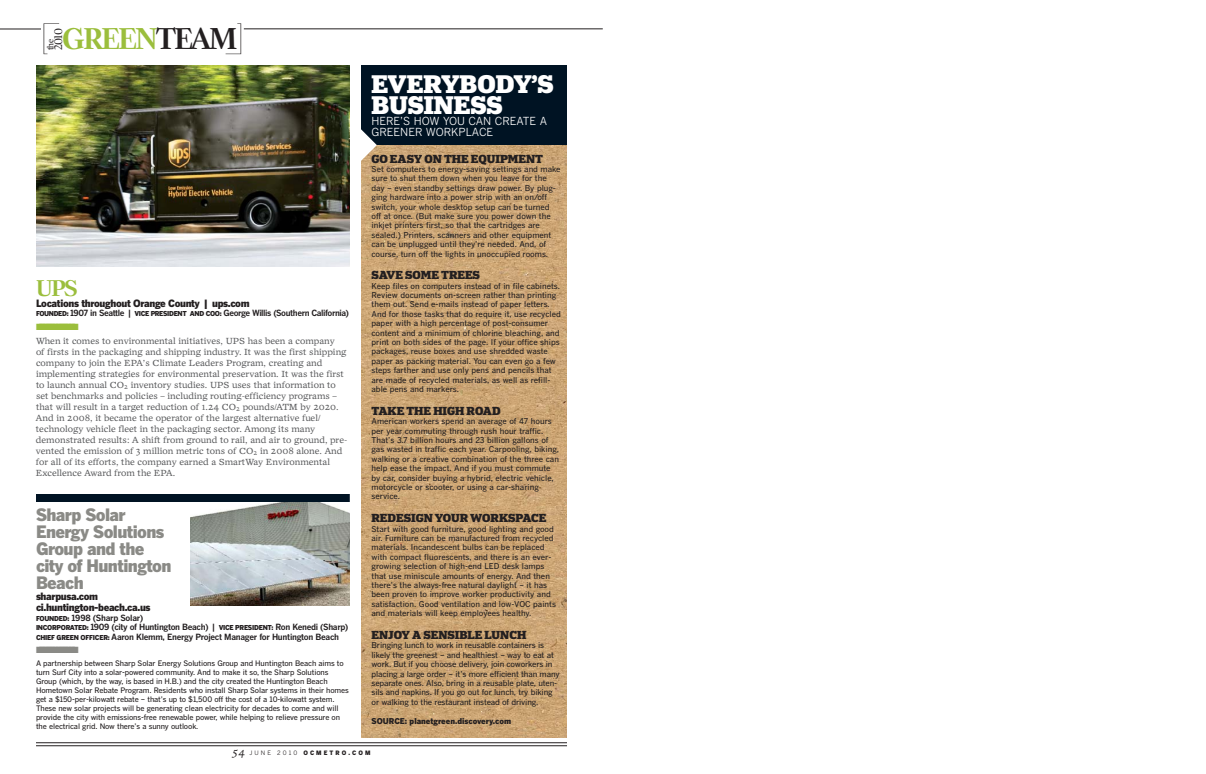
<style>
.page{position:relative;width:1206px;height:774px;background:#fff}
.page>*{position:absolute;margin:0;border:0;box-sizing:border-box;transform-origin:0 0}
.t1{font:600 29px "Zocalo Display";letter-spacing:-.06em;color:#9bbe3c}
.t2{font:900 24px/21px "Popular";color:#fff}
.t3{font:600 22px "Zocalo Display";color:#9bbe3c}
.t4{font:900 17px/17px "Benton Gothic";letter-spacing:-.035em;color:#8a8a86}
.t5{font:11.1px "Zocalo Display";color:#231f20}
.t6{font:900 11px "Popular";color:#231f20}
.t7{font:11px/11px "Benton Gothic";color:#fff}
.t8{font:900 10px/11px "Benton Gothic";letter-spacing:-.035em;color:#231f20}
.t9{font:9px "Zapf Dingbats";color:#9bbe3c}
.t10{font:9px "Zapf Dingbats";color:#8a8a86}
.t11{font:8.6px "Zocalo Display";color:#231f20}
.t12{font:8.5px/11px "Zocalo Text One";color:#58595b}
.t13{font:700 8.5px/9.5px "Benton Gothic";letter-spacing:-.04em;color:#231f20}
.t14{font:500 8px/9.4px "Benton Gothic";color:#231f20}
.t15{font:900 8px "Benton Gothic";color:#231f20}
.t16{font:500 7.5px/9px "Benton Gothic";letter-spacing:-.015em;color:#231f20}
.t17{font:900 6px "Benton Gothic";letter-spacing:.35em;color:#231f20}
.s1{color:#231f20}
.s2{font-weight:900;font-size:6.8px}
.s3{font-family:"Zocalo Text One";font-weight:400;font-style:italic;font-size:10px}
.s4{font-weight:400}
</style>
<div class="page">
<hr style="left:36px;top:746px;width:531px;height:1px;background:#231f20">
<hr style="left:36px;top:742px;width:531px;height:1px;background:#231f20">
<hr style="left:0;top:29px;width:41px;height:1px;background:#231f20">
<hr style="left:244px;top:29px;width:359px;height:1px;background:#231f20">
<svg style="left:226px;top:23px;width:15px;height:31px"></svg>
<svg style="left:44px;top:23px;width:15px;height:31px"></svg>
<img style="left:362px;top:145px;width:205px;height:593px">
<div style="left:362px;top:65px;width:205px;height:80px;background:#001323"></div>
<img style="left:36px;top:65px;width:314px;height:202px">
<img style="left:191px;top:502px;width:159px;height:104px">
<div style="left:36px;top:494px;width:314px;height:8px;background:#001323"></div>
<svg style="left:361px;top:128px;width:16px;height:34px"></svg>
<p class="t11" style="left:47px;top:50px;width:13px;rotate:-90deg">the</p>
<h3 class="t5" style="left:53px;top:50px;width:24px;rotate:-90deg">2010</h3>
<h1 class="t1" style="left:62px;top:28px;width:176px">GREEN<span class="s1">TEAM</span></h1>
<h3 class="t3" style="left:36px;top:279px;width:43px">UPS</h3>
<p class="t8" style="left:36px;top:298px;width:215px">Locations throughout Orange County | ups.com</p>
<p class="t13" style="left:36px;top:309px;width:315px"><span class="s2">FOUNDED:</span> 1907 in Seattle | <span class="s2">VICE PRESIDENT AND COO:</span> George Willis (Southern California)</p>
<p class="t9" style="left:36px;top:322px;width:44px">■■■■■■■■■■■■</p>
<p class="t12" style="left:36px;top:336px;width:313px">When it comes to environmental initiatives, UPS has been a company<br>of firsts in the packaging and shipping industry. It was the first shipping company to join the EPA’s Climate Leaders Program, creating and implementing strategies for environmental preservation. It was the first to launch annual CO<sub>2</sub> inventory studies. UPS uses that information to set benchmarks and policies – including routing-efficiency programs – that will result in a target reduction of 1.24 CO<sub>2</sub> pounds/ATM by 2020.<br>And in 2008, it became the operator of the largest alternative fuel/ technology vehicle fleet in the packaging sector. Among its many demonstrated results: A shift from ground to rail, and air to ground, pre&shy;vented the emission of 3 million metric tons of CO<sub>2</sub> in 2008 alone. And for all of its efforts, the company earned a SmartWay Environmental Excellence Award from the EPA.</p>
<h3 class="t4" style="left:36px;top:508px;width:137px">Sharp Solar<br>Energy Solutions<br>Group and the city of Huntington<br>Beach</h3>
<p class="t8" style="left:36px;top:592px;width:116px">sharpusa.com ci.huntington-beach.ca.us</p>
<p class="t13" style="left:36px;top:614px;width:314px"><span class="s2">FOUNDED:</span> 1998 (Sharp Solar)<br><span class="s2">INCORPORATED:</span> 1909 (city of Huntington Beach) | <span class="s2">VICE PRESIDENT:</span> Ron Kenedi (Sharp)<br><span class="s2">CHIEF GREEN OFFICER:</span> Aaron Klemm, Energy Project Manager for Huntington Beach</p>
<p class="t10" style="left:36px;top:646px;width:44px">■■■■■■■■■■■■</p>
<p class="t16" style="left:36px;top:659px;width:314px">A partnership between Sharp Solar Energy Solutions Group and Huntington Beach aims to turn Surf City into a solar-powered community. And to make it so, the Sharp Solutions Group (which, by the way, is based in H.B.) and the city created the Huntington Beach Hometown Solar Rebate Program. Residents who install Sharp Solar systems in their homes get a $150-per-kilowatt rebate – that’s up to $1,500 off the cost of a 10-kilowatt system.<br>These new solar projects will be generating clean electricity for decades to come and will provide the city with emissions-free renewable power, while helping to relieve pressure on the electrical grid. Now there’s a sunny outlook.</p>
<h2 class="t2" style="left:372px;top:75px;width:184px">EVERYBODY’S<br>BUSINESS</h2>
<h3 class="t7" style="left:372px;top:116px;width:177px">HERE’S HOW YOU CAN CREATE A<br>GREENER WORKPLACE</h3>
<h3 class="t6" style="left:372px;top:154px;width:173px">GO EASY ON THE EQUIPMENT</h3>
<p class="t14" style="left:372px;top:165px;width:191px">Set computers to energy-saving settings and make sure to shut them down when you leave for the day – even standby settings draw power. By plug&shy;ging hardware into a power strip with an on/off switch, your whole desktop setup can be turned off at once. (But make sure you power down the inkjet printers first, so that the cartridges are sealed.) Printers, scanners and other equipment can be unplugged until they’re needed. And, of course, turn off the lights in unoccupied rooms.</p>
<h3 class="t6" style="left:372px;top:271px;width:110px">SAVE SOME TREES</h3>
<p class="t14" style="left:372px;top:282px;width:191px">Keep files on computers instead of in file cabinets.<br>Review documents on-screen rather than printing them out. Send e-mails instead of paper letters.<br>And for those tasks that do require it, use recycled paper with a high percentage of post-consumer content and a minimum of chlorine bleaching, and print on both sides of the page. If your office ships packages, reuse boxes and use shredded waste paper as packing material. You can even go a few steps farther and use only pens and pencils that are made of recycled materials, as well as refill&shy;able pens and markers.</p>
<h3 class="t6" style="left:372px;top:406px;width:131px">TAKE THE HIGH ROAD</h3>
<p class="t14" style="left:372px;top:417px;width:189px">American workers spend an average of 47 hours per year commuting through rush hour traffic.<br>That’s 3.7 billion hours and 23 billion gallons of gas wasted in traffic each year. Carpooling, biking, walking or a creative combination of the three can help ease the impact. And if you must commute by car, consider buying a hybrid, electric vehicle, motorcycle or scooter, or using a car-sharing service.</p>
<h3 class="t6" style="left:372px;top:514px;width:176px">REDESIGN YOUR WORKSPACE</h3>
<p class="t14" style="left:372px;top:525px;width:186px">Start with good furniture, good lighting and good air. Furniture can be manufactured from recycled materials. Incandescent bulbs can be replaced with compact fluorescents, and there is an ever&shy;growing selection of high-end LED desk lamps that use miniscule amounts of energy. And then there’s the always-free natural daylight – it has been proven to improve worker productivity and satisfaction. Good ventilation and low-VOC paints and materials will keep employees healthy.</p>
<h3 class="t6" style="left:372px;top:631px;width:156px">ENJOY A SENSIBLE LUNCH</h3>
<p class="t14" style="left:372px;top:642px;width:190px">Bringing lunch to work in reusable containers is likely the greenest – and healthiest – way to eat at work. But if you choose delivery, join coworkers in placing a large order – it’s more efficient than many separate ones. Also, bring in a reusable plate, uten&shy;sils and napkins. If you go out for lunch, try biking or walking to the restaurant instead of driving.</p>
<p class="t15" style="left:372px;top:718px;width:141px">SOURCE: planetgreen.discovery.com</p>
<p class="t17" style="left:233px;top:750px;width:139px"><span class="s3">54</span> <span class="s4">JUNE 2010</span> OCMETRO.COM</p>
</div>
